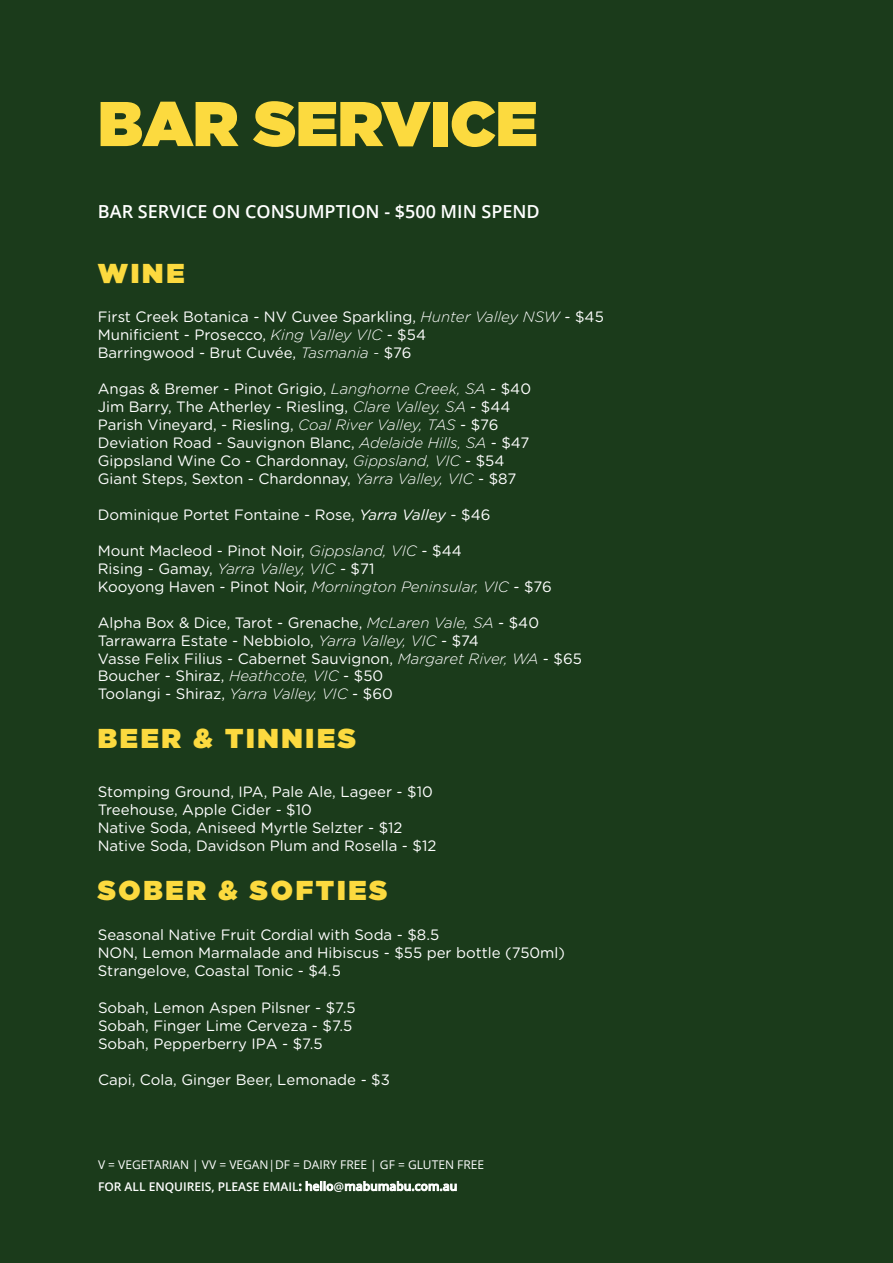
<style>
.page{position:relative;width:893px;height:1263px;background:#1b3b1b}
.page>*{position:absolute;margin:0;border:0;box-sizing:border-box;transform-origin:0 0}
.t1{font:900 63px "Gotham";color:#fcda3f}
.t2{font:900 27.3px "Gotham";letter-spacing:.1em;color:#fcda3f}
.t3{font:600 18px "Open Sans";color:#fff}
.t4{font:15px/18px "Gotham Rounded";color:#fff}
.t5{font:600 12px "Open Sans";color:#fff}
.t6{font:12px "Open Sans";color:#fff}
.s1{font-weight:300;font-style:italic}
.s2{font-style:italic}
</style>
<div class="page">
<h1 class="t1" style="left:98px;top:79px;width:441px">BAR SERVICE</h1>
<p class="t3" style="left:98px;top:199px;width:443px">BAR SERVICE ON CONSUMPTION - $500 MIN SPEND</p>
<h2 class="t2" style="left:98px;top:253px;width:88px">WINE</h2>
<p class="t4" style="left:98px;top:307px;width:508px">First Creek Botanica - NV Cuvee Sparkling, <span class="s1">Hunter Valley NSW</span> - $45<br>Munificient - Prosecco, <span class="s1">King Valley VIC</span> - $54<br>Barringwood - Brut Cuvée, <span class="s1">Tasmania -</span> $76</p>
<p class="t4" style="left:98px;top:379px;width:435px">Angas &amp; Bremer - Pinot Grigio, <span class="s1">Langhorne Creek, SA</span> - $40<br>Jim Barry, The Atherley - Riesling, <span class="s1">Clare Valley, SA</span> - $44<br>Parish Vineyard, - Riesling, <span class="s1">Coal River Valley, TAS</span> - $76<br>Deviation Road - Sauvignon Blanc, <span class="s1">Adelaide Hills, SA</span> - $47<br>Gippsland Wine Co - Chardonnay, <span class="s1">Gippsland, VIC</span> - $54<br>Giant Steps, Sexton - Chardonnay, <span class="s1">Yarra Valley, VIC</span> - $87</p>
<p class="t4" style="left:98px;top:505px;width:394px">Dominique Portet Fontaine - Rose, <span class="s2">Yarra Valley</span> - $46</p>
<p class="t4" style="left:98px;top:541px;width:455px">Mount Macleod - Pinot Noir, <span class="s1">Gippsland, VIC</span> - $44<br>Rising - Gamay, <span class="s1">Yarra Valley, VIC</span> - $71<br>Kooyong Haven - Pinot Noir, <span class="s1">Mornington Peninsular, VIC</span> - $76</p>
<p class="t4" style="left:98px;top:613px;width:486px">Alpha Box &amp; Dice, Tarot - Grenache, <span class="s1">McLaren Vale, SA</span> - $40<br>Tarrawarra Estate - Nebbiolo, <span class="s1">Yarra Valley, VIC</span> - $74<br>Vasse Felix Filius - Cabernet Sauvignon, <span class="s1">Margaret River, WA</span> - $65<br>Boucher - Shiraz, <span class="s1">Heathcote, VIC</span> - $50<br>Toolangi - Shiraz, <span class="s1">Yarra Valley, VIC</span> - $60</p>
<h2 class="t2" style="left:98px;top:719px;width:260px">BEER &amp; TINNIES</h2>
<p class="t4" style="left:98px;top:782px;width:340px">Stomping Ground, IPA, Pale Ale, Lageer - $10<br>Treehouse, Apple Cider - $10<br>Native Soda, Aniseed Myrtle Selzter - $12<br>Native Soda, Davidson Plum and Rosella - $12</p>
<h2 class="t2" style="left:98px;top:871px;width:291px">SOBER &amp; SOFTIES</h2>
<p class="t4" style="left:98px;top:925px;width:469px">Seasonal Native Fruit Cordial with Soda - $8.5<br>NON, Lemon Marmalade and Hibiscus - $55 per bottle (750ml)<br>Strangelove, Coastal Tonic - $4.5</p>
<p class="t4" style="left:98px;top:998px;width:259px">Sobah, Lemon Aspen Pilsner - $7.5<br>Sobah, Finger Lime Cerveza - $7.5<br>Sobah, Pepperberry IPA - $7.5</p>
<p class="t4" style="left:98px;top:1070px;width:293px">Capi, Cola, Ginger Beer, Lemonade - $3</p>
<p class="t6" style="left:98px;top:1156px;width:388px">V = VEGETARIAN | VV = VEGAN|DF = DAIRY FREE | GF = GLUTEN FREE</p>
<p class="t5" style="left:98px;top:1178px;width:361px">FOR ALL ENQUIREIS, PLEASE EMAIL: hello@mabumabu.com.au</p>
</div>
